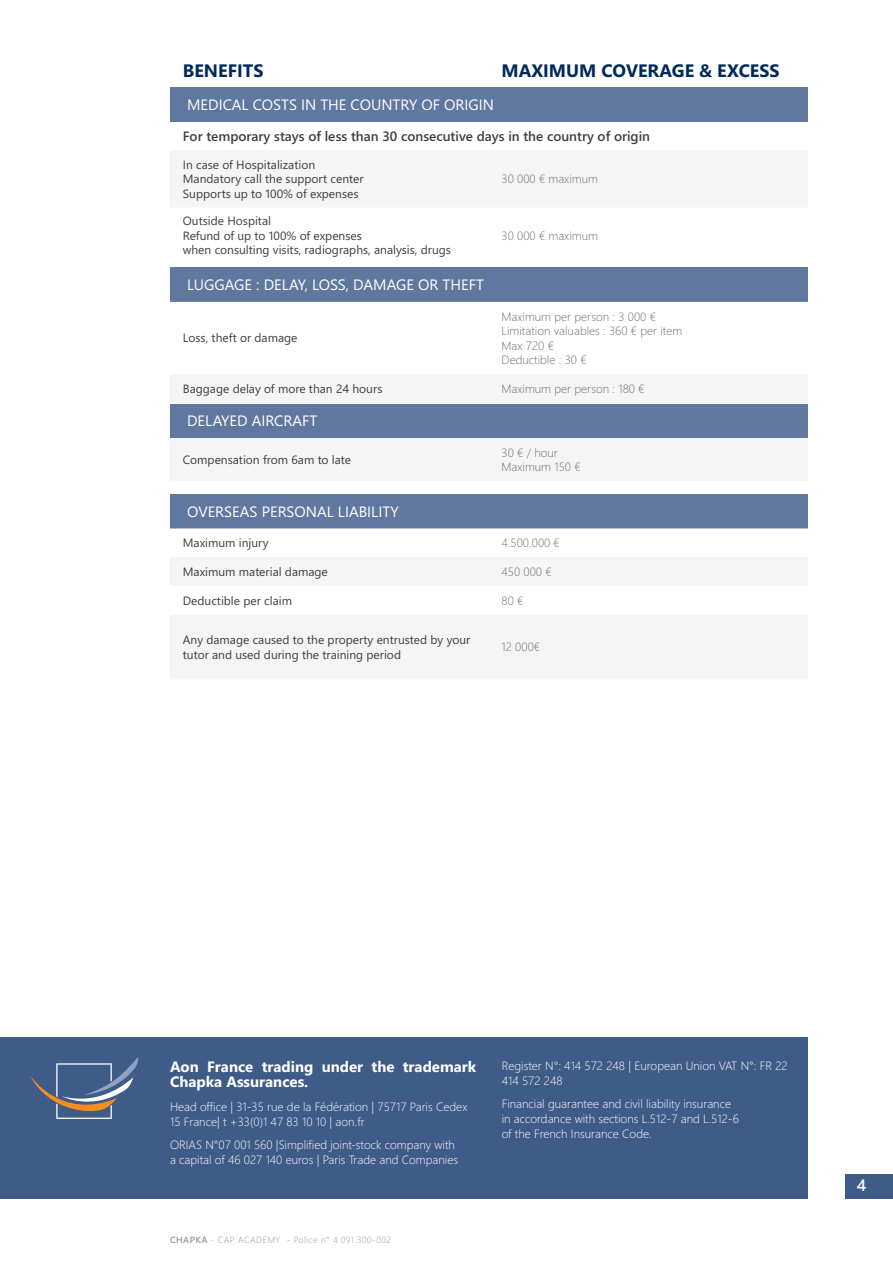
<style>
.page{position:relative;width:893px;height:1263px;background:#fff}
.page>*{position:absolute;margin:0;border:0;box-sizing:border-box;transform-origin:0 0}
.TITRE_RUBRIQUE{font:700 18px "Segoe WP";color:#00295c}
.t1{font:600 16.5px "Segoe WP";color:#fff}
.Liste_Standard{font:15px "Segoe WP";color:#fff}
.t2{font:700 15px/15px "Segoe WP";color:#fff}
.Liste_Standard-2{font:600 13.5px "Segoe WP";color:#3e3e3f}
.Liste_Standard-3{font:12px/15px "Segoe WP";color:#3e3e3f}
.t3{font:300 12px/15px "Segoe WP";color:#fff}
.Liste_Standard-4{font:300 12px "Segoe WP";color:#6c6d70}
.t4{font:300 9px "Segoe WP";letter-spacing:.05em;color:#939598}
.s1{font-weight:600}
</style>
<div class="page">
<div style="left:845px;top:1174px;width:48px;height:24px;background:#3f5c88"></div>
<div style="left:0;top:1037px;width:807px;height:162px;background:#3f5c88"></div>
<svg style="left:30px;top:1057px;width:108px;height:62px"></svg>
<svg style="left:170px;top:121px;width:638px;height:1px"></svg>
<div style="left:170px;top:87px;width:638px;height:34px;background:#60779f"></div>
<div style="left:170px;top:268px;width:638px;height:34px;background:#60779f"></div>
<div style="left:170px;top:404px;width:638px;height:34px;background:#60779f"></div>
<svg style="left:170px;top:438px;width:638px;height:1px"></svg>
<div style="left:170px;top:494px;width:638px;height:34px;background:#60779f"></div>
<svg style="left:170px;top:528px;width:638px;height:1px"></svg>
<p class="TITRE_RUBRIQUE" style="left:183px;top:58px;width:82px">BENEFITS</p>
<p class="TITRE_RUBRIQUE" style="left:502px;top:58px;width:280px">MAXIMUM COVERAGE &amp; EXCESS</p>
<p class="Liste_Standard" style="left:187px;top:94px;width:308px">MEDICAL COSTS IN THE COUNTRY OF ORIGIN</p>
<p class="Liste_Standard-2" style="left:183px;top:126px;width:469px">For temporary stays of less than 30 consecutive days in the country of origin</p>
<p class="Liste_Standard-3" style="left:183px;top:157px;width:134px">In case of Hospitalization</p>
<p class="Liste_Standard-3" style="left:183px;top:171px;width:182px">Mandatory call the support center</p>
<p class="Liste_Standard-3" style="left:183px;top:185px;width:177px">Supports up to 100% of expenses</p>
<p class="Liste_Standard-4" style="left:502px;top:171px;width:98px">30 000 € maximum</p>
<p class="Liste_Standard-3" style="left:183px;top:213px;width:90px">Outside Hospital</p>
<p class="Liste_Standard-3" style="left:183px;top:227px;width:181px">Refund of up to 100% of expenses</p>
<p class="Liste_Standard-3" style="left:183px;top:242px;width:270px">when consulting visits, radiographs, analysis, drugs</p>
<p class="Liste_Standard" style="left:187px;top:275px;width:298px">LUGGAGE : DELAY, LOSS, DAMAGE OR THEFT</p>
<p class="Liste_Standard-3" style="left:183px;top:330px;width:116px">Loss, theft or damage</p>
<p class="Liste_Standard-4" style="left:502px;top:227px;width:98px">30 000 € maximum</p>
<p class="Liste_Standard-4" style="left:502px;top:308px;width:156px">Maximum per person : 3 000 €</p>
<p class="Liste_Standard-4" style="left:502px;top:323px;width:182px">Limitation valuables : 360 € per item</p>
<p class="Liste_Standard-4" style="left:502px;top:337px;width:54px">Max 720 €</p>
<p class="Liste_Standard-4" style="left:502px;top:352px;width:86px">Deductible : 30 €</p>
<p class="Liste_Standard-3" style="left:183px;top:381px;width:201px">Baggage delay of more than 24 hours</p>
<p class="Liste_Standard-4" style="left:502px;top:381px;width:144px">Maximum per person : 180 €</p>
<p class="Liste_Standard" style="left:187px;top:411px;width:132px">DELAYED AIRCRAFT</p>
<p class="Liste_Standard-3" style="left:183px;top:451px;width:170px">Compensation from 6am to late</p>
<p class="Liste_Standard-4" style="left:502px;top:444px;width:58px">30 € / hour</p>
<p class="Liste_Standard-4" style="left:502px;top:459px;width:80px">Maximum 150 €</p>
<p class="Liste_Standard" style="left:187px;top:501px;width:213px">OVERSEAS PERSONAL LIABILITY</p>
<p class="Liste_Standard-3" style="left:183px;top:535px;width:87px">Maximum injury</p>
<p class="Liste_Standard-4" style="left:502px;top:535px;width:60px">4.500.000 €</p>
<p class="Liste_Standard-3" style="left:183px;top:563px;width:147px">Maximum material damage</p>
<p class="Liste_Standard-4" style="left:502px;top:563px;width:52px">450 000 €</p>
<p class="Liste_Standard-3" style="left:183px;top:592px;width:111px">Deductible per claim</p>
<p class="Liste_Standard-4" style="left:502px;top:592px;width:23px">80 €</p>
<p class="Liste_Standard-3" style="left:183px;top:631px;width:289px">Any damage caused to the property entrusted by your tutor and used during the training period</p>
<p class="Liste_Standard-4" style="left:502px;top:639px;width:40px">12 000€</p>
<p class="t2" style="left:170px;top:1058px;width:308px">Aon France trading under the trademark<br>Chapka Assurances.</p>
<p class="t3" style="left:170px;top:1098px;width:299px">Head office | 31-35 rue de la Fédération | 75717 Paris Cedex<br>15 France| t +33(0)1 47 83 10 10 | aon.fr</p>
<p class="t3" style="left:170px;top:1137px;width:289px">ORIAS N°07 001 560 |Simplified joint-stock company with a capital of 46 027 140 euros | Paris Trade and Companies</p>
<p class="t3" style="left:502px;top:1057px;width:287px">Register N°: 414 572 248 | European Union VAT N°: FR 22<br>414 572 248</p>
<p class="t3" style="left:502px;top:1096px;width:239px">Financial guarantee and civil liability insurance in accordance with sections L.512-7 and L.512-6 of the French Insurance Code.</p>
<p class="t4" style="left:170px;top:1233px;width:223px"><span class="s1">CHAPKA</span> - CAP ACADEMY - Police n° 4.091.300-002</p>
<h2 class="t1" style="left:857px;top:1174px;width:11px">4</h2>
</div>
